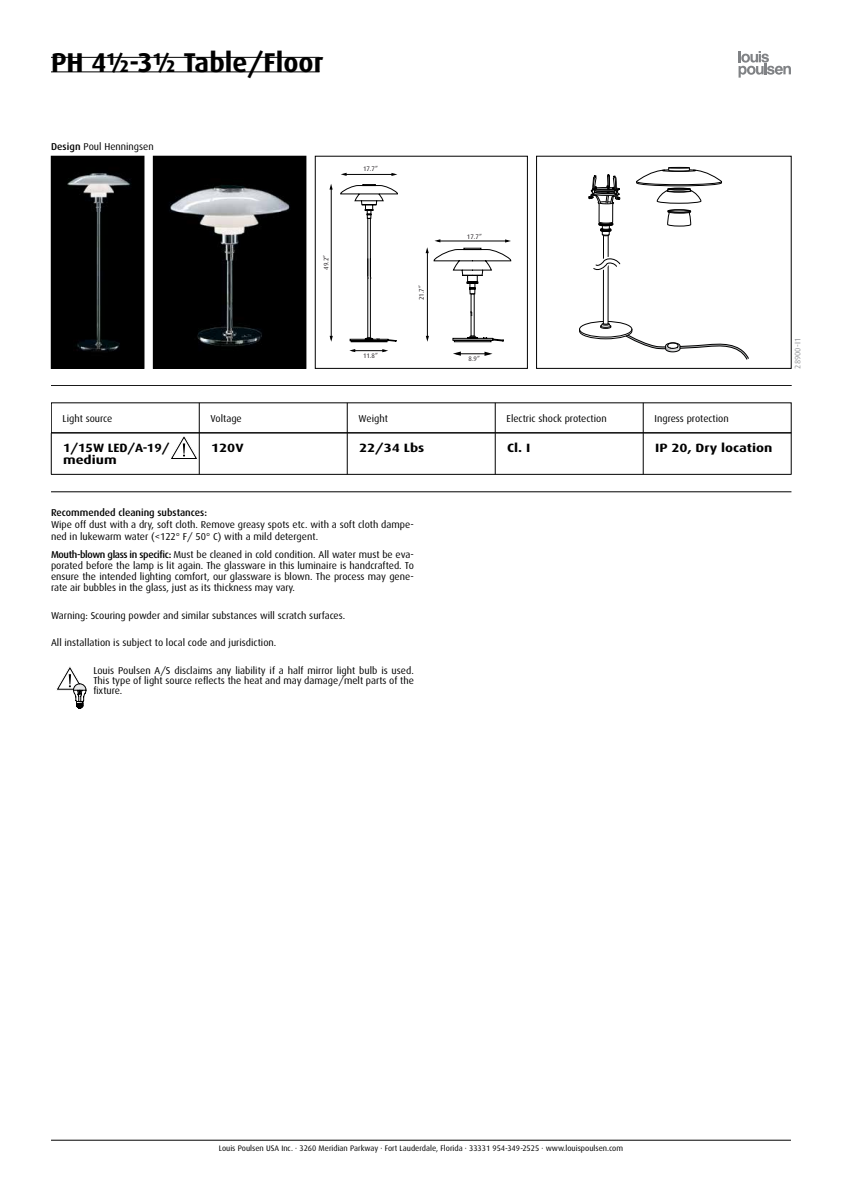
<style>
.page{position:relative;width:842px;height:1191px;background:#fff}
.page>*{position:absolute;margin:0;border:0;box-sizing:border-box;transform-origin:0 0}
.t1{font:700 27.2px "Dax";color:#000}
.t2{font:700 12px "Dax";color:#000;scale:1.2 1}
.t3{font:700 12px "Dax";color:#000;scale:1.1 1}
.t4{font:10px/11px "Dax";color:#000;text-align:justify}
.t5{font:500 10px "Dax";color:#000}
.t6{font:8px "Dax";color:#000}
.t7{font:8px "Dax";color:#939598}
.t8{font:6.6px "Dax";color:#1e191d}
.s1{font-weight:500}
</style>
<div class="page">
<svg style="left:171px;top:436px;width:26px;height:23px"></svg>
<svg style="left:56px;top:666px;width:30px;height:42px"></svg>
<svg style="left:738px;top:51px;width:53px;height:27px"></svg>
<hr style="left:51px;top:474px;width:740px;height:1px;background:#000">
<hr style="left:51px;top:491px;width:740px;height:1px;background:#000">
<hr style="left:51px;top:433px;width:1px;height:41px;background:#000">
<hr style="left:199px;top:433px;width:1px;height:41px;background:#000">
<hr style="left:347px;top:433px;width:1px;height:41px;background:#000">
<hr style="left:495px;top:433px;width:1px;height:41px;background:#000">
<hr style="left:643px;top:433px;width:1px;height:41px;background:#000">
<hr style="left:791px;top:433px;width:1px;height:41px;background:#000">
<hr style="left:51px;top:385px;width:740px;height:1px;background:#000">
<hr style="left:199px;top:403px;width:1px;height:30px;background:#000">
<hr style="left:347px;top:403px;width:1px;height:30px;background:#000">
<hr style="left:495px;top:403px;width:1px;height:30px;background:#000">
<hr style="left:643px;top:403px;width:1px;height:30px;background:#000">
<div style="left:51px;top:402px;width:740px;height:31px;border:1px solid #000"></div>
<hr style="left:51px;top:1140px;width:740px;height:1px;background:#000">
<img style="left:155px;top:158px;width:149px;height:209px">
<div style="left:153px;top:156px;width:153px;height:213px;border:1px solid #000"></div>
<hr style="left:51px;top:57px;width:268px;height:1px;background:#000">
<hr style="left:51px;top:72px;width:268px;height:1px;background:#000">
<svg style="left:329px;top:172px;width:183px;height:184px"></svg>
<div style="left:315px;top:156px;width:213px;height:213px;border:1px solid #000"></div>
<svg style="left:579px;top:166px;width:170px;height:194px"></svg>
<div style="left:536px;top:156px;width:255px;height:213px;border:1px solid #000"></div>
<img style="left:53px;top:158px;width:89px;height:209px">
<div style="left:51px;top:156px;width:93px;height:213px;border:1px solid #000"></div>
<h1 class="t1" style="left:51px;top:47px;width:274px">PH 4½-3½ Table/Floor</h1>
<p class="t4" style="left:51px;top:141px;width:104px"><span class="s1">Design</span> Poul Henningsen</p>
<p class="t8" style="left:363px;top:165px;width:16px">17.7”</p>
<p class="t8" style="left:322px;top:270px;width:16px;rotate:-90deg">49.2”</p>
<p class="t8" style="left:363px;top:352px;width:16px">11.8”</p>
<p class="t8" style="left:418px;top:300px;width:16px;rotate:-90deg">21.7”</p>
<p class="t8" style="left:467px;top:233px;width:16px">17.7”</p>
<p class="t8" style="left:468px;top:355px;width:13px">8.9”</p>
<p class="t4" style="left:63px;top:413px;width:51px">Light source</p>
<p class="t4" style="left:211px;top:413px;width:33px">Voltage</p>
<p class="t4" style="left:359px;top:413px;width:31px">Weight</p>
<p class="t4" style="left:507px;top:413px;width:102px">Electric shock protection</p>
<p class="t4" style="left:654px;top:413px;width:76px">Ingress protection</p>
<p class="t3" style="left:63px;top:441px;width:98px">1/15W LED/A-19/</p>
<p class="t2" style="left:211px;top:441px;width:29px">120V</p>
<p class="t2" style="left:359px;top:441px;width:56px">22/34 Lbs</p>
<p class="t2" style="left:507px;top:441px;width:21px">Cl. I</p>
<p class="t2" style="left:655px;top:441px;width:99px">IP 20, Dry location</p>
<p class="t2" style="left:63px;top:453px;width:46px">medium</p>
<p class="t5" style="left:51px;top:507px;width:157px">Recommended cleaning substances:</p>
<p class="t4" style="left:51px;top:518px;width:364px;line-height:12px">Wipe off dust with a dry, soft cloth. Remove greasy spots etc. with a soft cloth dampe&shy;ned in lukewarm water (&lt;122° F/ 50° C) with a mild detergent.</p>
<p class="t4" style="left:51px;top:549px;width:364px"><span class="s1">Mouth-blown glass in specific:</span> Must be cleaned in cold condition. All water must be eva&shy;porated before the lamp is lit again. The glassware in this luminaire is handcrafted. To ensure the intended lighting comfort, our glassware is blown. The process may gene&shy;rate air bubbles in the glass, just as its thickness may vary.</p>
<p class="t4" style="left:51px;top:609px;width:296px">Warning: Scouring powder and similar substances will scratch surfaces.</p>
<p class="t4" style="left:51px;top:637px;width:227px">All installation is subject to local code and jurisdiction.</p>
<p class="t4" style="left:93px;top:665px;width:322px;line-height:10px">Louis Poulsen A/S disclaims any liability if a half mirror light bulb is used.<br>This type of light source reflects the heat and may damage/melt parts of the fixture.</p>
<p class="t7" style="left:793px;top:369px;width:32px;rotate:-90deg">28900-I1</p>
<p class="t6" style="left:219px;top:1144px;width:406px">Louis Poulsen USA Inc. · 3260 Meridian Parkway · Fort Lauderdale, Florida · 33331 954-349-2525 · www.louispoulsen.com</p>
</div>
